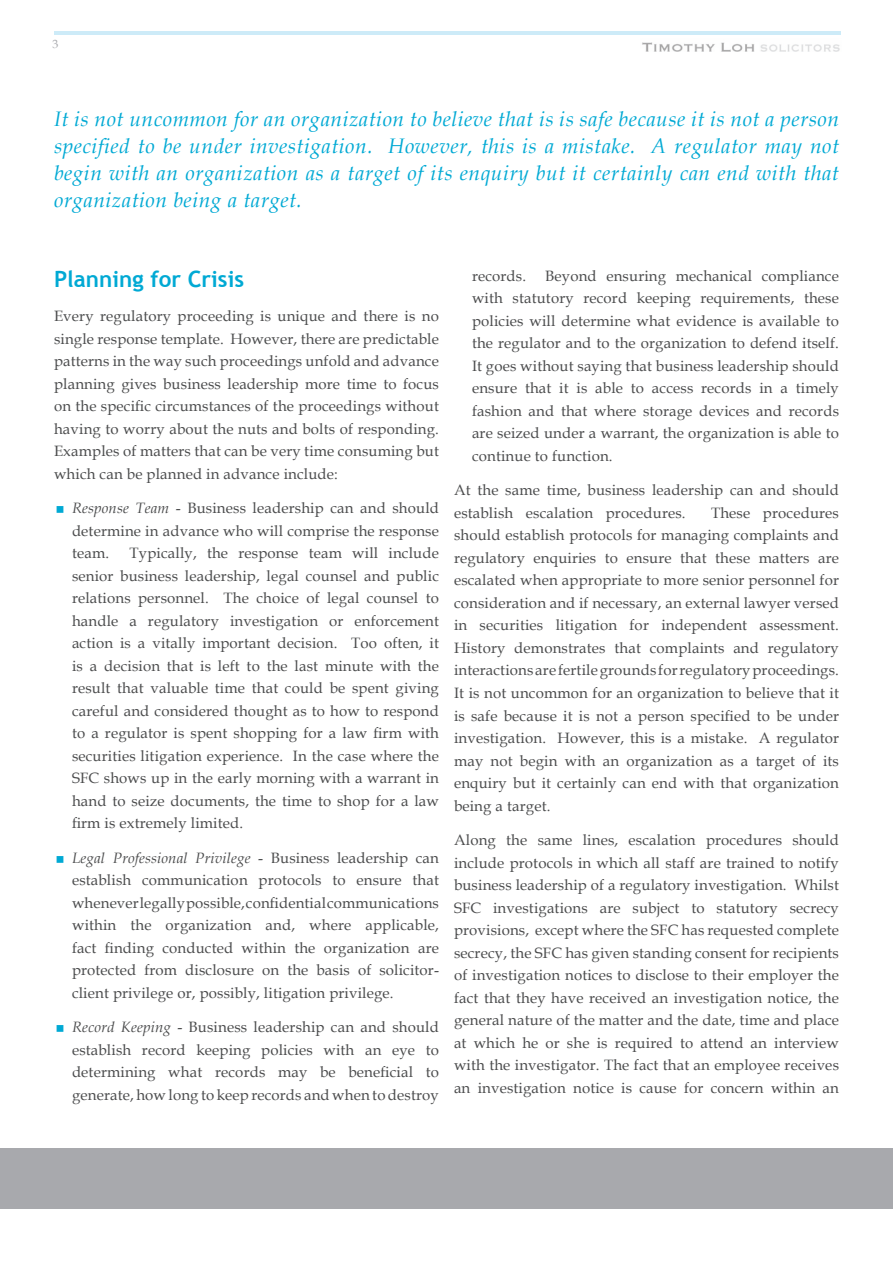
<style>
.page{position:relative;width:893px;height:1263px;background:#fff}
.page>*{position:absolute;margin:0;border:0;box-sizing:border-box;transform-origin:0 0}
.TLS_Article_Header_1{font:700 22.5px "Trebuchet MS";color:#00a9d4}
.TLS_Article_Quotatio{font:italic 21px/27px "Book Antiqua";letter-spacing:.025em;color:#00a9d4;text-align:justify}
.TLS_Article_Body_Tex{font:15px/22.5px "Book Antiqua";letter-spacing:.01em;color:#4b4c4d;text-align:justify}
.TLS_Article_Header_3{font:15px/22.5px "Book Antiqua";letter-spacing:.01em;color:#4b4c4d;text-align:justify}
.t1{font:12px "Book Antiqua";color:#a8a9ad}
.s1{font-style:italic}
</style>
<div class="page">
<hr style="left:54px;top:31px;width:786px;height:3px;background:#009ddc">
<div style="left:0;top:1148px;width:893px;height:61px;background:#a8a9ad"></div>
<img style="left:642px;top:42px;width:198px;height:9px">
<p class="t1" style="left:53px;top:36px;width:7px">3</p>
<p class="TLS_Article_Quotatio" style="left:54px;top:106px;width:787px">It is not uncommon for an organization to believe that is is safe because it is not a person specified to be under investigation. However, this is a mistake. A regulator may not begin with an organization as a target of its enquiry but it certainly can end with that organization being a target.</p>
<p class="TLS_Article_Header_1" style="left:54px;top:265px;width:192px">Planning for Crisis</p>
<p class="TLS_Article_Body_Tex" style="left:54px;top:305px;width:386px">Every regulatory proceeding is unique and there is no single response template. However, there are predictable patterns in the way such proceedings unfold and advance planning gives business leadership more time to focus on the specific circumstances of the proceedings without having to worry about the nuts and bolts of responding.<br>Examples of matters that can be very time consuming but which can be planned in advance include:</p>
<p class="TLS_Article_Header_3" style="left:72px;top:497px;width:368px"><span class="s1">Response Team</span> - Business leadership can and should determine in advance who will comprise the response team.</p>
<p class="TLS_Article_Header_3" style="left:72px;top:542px;width:369px;text-indent:58px">Typically, the response team will include senior business leadership, legal counsel and public relations personnel. The choice of legal counsel to handle a regulatory investigation or enforcement action is a vitally important decision. Too often, it is a decision that is left to the last minute with the result that valuable time that could be spent giving careful and considered thought as to how to respond to a regulator is spent shopping for a law firm with securities litigation experience. In the case where the SFC shows up in the early morning with a warrant in hand to seize documents, the time to shop for a law firm is extremely limited.</p>
<p class="TLS_Article_Header_3" style="left:72px;top:846px;width:369px"><span class="s1">Legal Professional Privilege</span> - Business leadership can establish communication protocols to ensure that whenever legally possible, confidential communications within the organization and, where applicable, fact finding conducted within the organization are protected from disclosure on the basis of solicitor&shy;client privilege or, possibly, litigation privilege.</p>
<p class="TLS_Article_Header_3" style="left:72px;top:1016px;width:368px"><span class="s1">Record Keeping</span> - Business leadership can and should establish record keeping policies with an eye to determining what records may be beneficial to generate, how long to keep records and when to destroy</p>
<p class="TLS_Article_Header_3" style="left:472px;top:265px;width:369px;text-indent:73px">Beyond ensuring mechanical compliance with statutory record keeping requirements, these policies will determine what evidence is available to the regulator and to the organization to defend itself.<br>It goes without saying that business leadership should ensure that it is able to access records in a timely fashion and that where storage devices and records are seized under a warrant, the organization is able to continue to function.</p>
<p class="TLS_Article_Body_Tex" style="left:454px;top:479px;width:386px">At the same time, business leadership can and should establish escalation procedures.</p>
<p class="TLS_Article_Header_3" style="left:472px;top:265px;width:56px">records.</p>
<p class="TLS_Article_Body_Tex" style="left:454px;top:502px;width:387px;text-indent:257px">These procedures should establish protocols for managing complaints and regulatory enquiries to ensure that these matters are escalated when appropriate to more senior personnel for consideration and if necessary, an external lawyer versed in securities litigation for independent assessment.<br>History demonstrates that complaints and regulatory interactions are fertile grounds for regulatory proceedings.<br>It is not uncommon for an organization to believe that it is safe because it is not a person specified to be under investigation. However, this is a mistake. A regulator may not begin with an organization as a target of its enquiry but it certainly can end with that organization being a target.</p>
<p class="TLS_Article_Body_Tex" style="left:454px;top:829px;width:386px">Along the same lines, escalation procedures should include protocols in which all staff are trained to notify business leadership of a regulatory investigation. Whilst SFC investigations are subject to statutory secrecy provisions, except where the SFC has requested complete secrecy, the SFC has given standing consent for recipients of investigation notices to disclose to their employer the fact that they have received an investigation notice, the general nature of the matter and the date, time and place at which he or she is required to attend an interview with the investigator. The fact that an employee receives an investigation notice is cause for concern within an</p>
</div>
